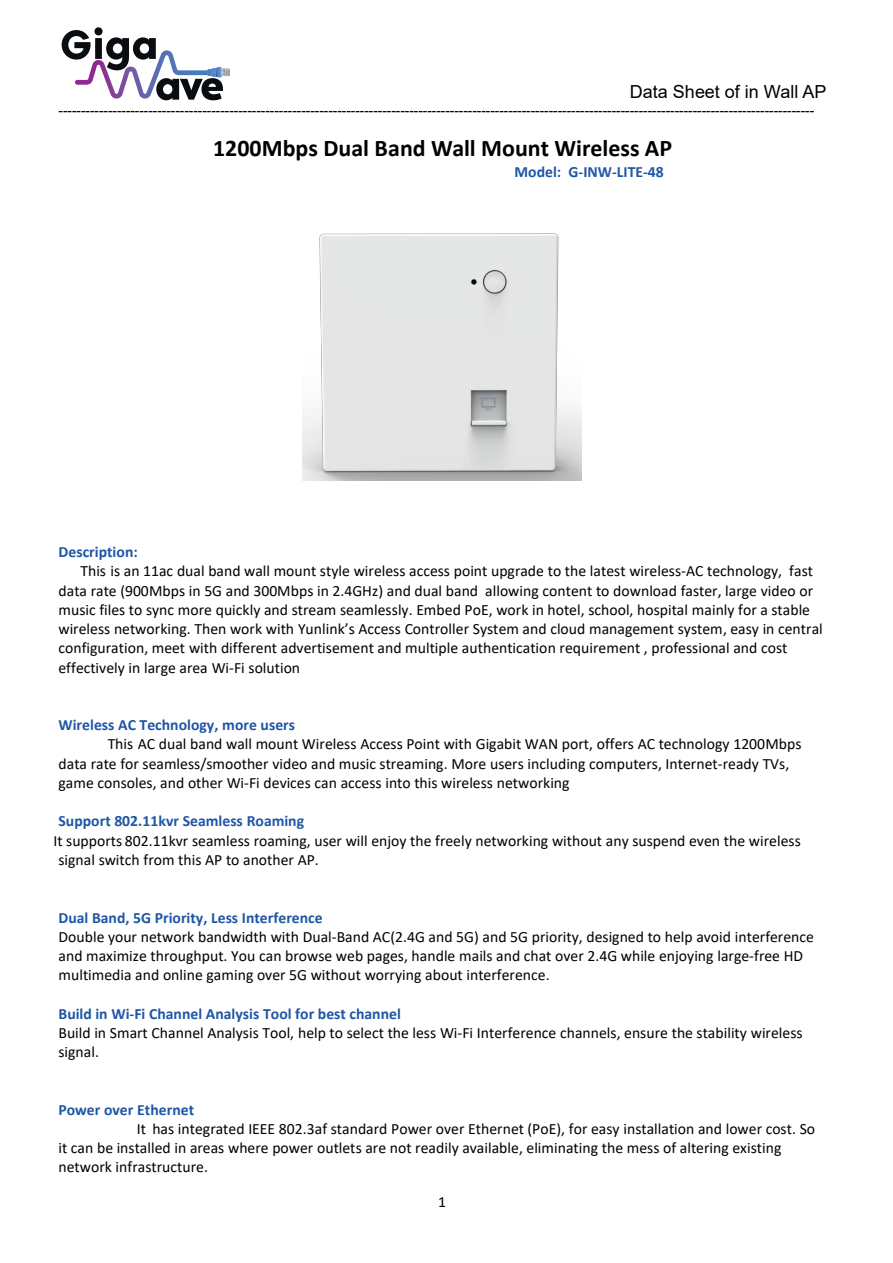
<style>
.page{position:relative;width:893px;height:1263px;background:#fff}
.page>*{position:absolute;margin:0;border:0;box-sizing:border-box;transform-origin:0 0}
.t1{font:700 23.85px "Calibri";color:#000001}
.t2{font:18px "Arial";color:#000001}
.t3{font:15.6px/19.2px "Calibri";color:#000001}
.t4{font:700 15.6px "Calibri";color:#1e56a6}
.t5{font:13.5px "Arial";color:#000001}
</style>
<div class="page">
<img style="left:302px;top:233px;width:279px;height:248px">
<svg style="left:62px;top:27px;width:168px;height:73px"></svg>
<p class="t2" style="left:629px;top:80px;width:198px">Data Sheet of in Wall AP</p>
<p class="t5" style="left:58px;top:101px;width:757px">------------------------------------------------------------------------------------------------------------------------------------------------------------------------</p>
<h1 class="t1" style="left:213px;top:131px;width:460px">1200Mbps Dual Band Wall Mount Wireless AP</h1>
<p class="t4" style="left:514px;top:161px;width:151px">Model: G-INW-LITE-48</p>
<p class="t4" style="left:58px;top:541px;width:81px">Description:</p>
<p class="t3" style="left:58px;top:561px;width:765px;text-indent:22px">This is an 11ac dual band wall mount style wireless access point upgrade to the latest wireless-AC technology, fast data rate (900Mbps in 5G and 300Mbps in 2.4GHz) and dual band allowing content to download faster, large video or music files to sync more quickly and stream seamlessly. Embed PoE, work in hotel, school, hospital mainly for a stable wireless networking. Then work with Yunlink’s Access Controller System and cloud management system, easy in central configuration, meet with different advertisement and multiple authentication requirement , professional and cost effectively in large area Wi-Fi solution</p>
<p class="t4" style="left:58px;top:714px;width:238px">Wireless AC Technology, more users</p>
<p class="t3" style="left:58px;top:734px;width:744px;text-indent:49px">This AC dual band wall mount Wireless Access Point with Gigabit WAN port, offers AC technology 1200Mbps data rate for seamless/smoother video and music streaming. More users including computers, Internet-ready TVs, game consoles, and other Wi-Fi devices can access into this wireless networking</p>
<p class="t4" style="left:58px;top:810px;width:247px">Support 802.11kvr Seamless Roaming</p>
<p class="t3" style="left:58px;top:830px;width:743px;text-indent:-5px">It supports 802.11kvr seamless roaming, user will enjoy the freely networking without any suspend even the wireless signal switch from this AP to another AP.</p>
<p class="t4" style="left:58px;top:906px;width:266px">Dual Band, 5G Priority, Less Interference</p>
<p class="t3" style="left:58px;top:926px;width:757px">Double your network bandwidth with Dual-Band AC(2.4G and 5G) and 5G priority, designed to help avoid interference and maximize throughput. You can browse web pages, handle mails and chat over 2.4G while enjoying large-free HD multimedia and online gaming over 5G without worrying about interference.</p>
<p class="t4" style="left:58px;top:1002px;width:344px">Build in Wi-Fi Channel Analysis Tool for best channel</p>
<p class="t3" style="left:58px;top:1023px;width:745px">Build in Smart Channel Analysis Tool, help to select the less Wi-Fi Interference channels, ensure the stability wireless signal.</p>
<p class="t4" style="left:58px;top:1099px;width:137px">Power over Ethernet</p>
<p class="t3" style="left:58px;top:1119px;width:758px;text-indent:78px">It has integrated IEEE 802.3af standard Power over Ethernet (PoE), for easy installation and lower cost. So it can be installed in areas where power outlets are not readily available, eliminating the mess of altering existing network infrastructure.</p>
<p class="t3" style="left:438px;top:1192px;width:9px">1</p>
</div>
